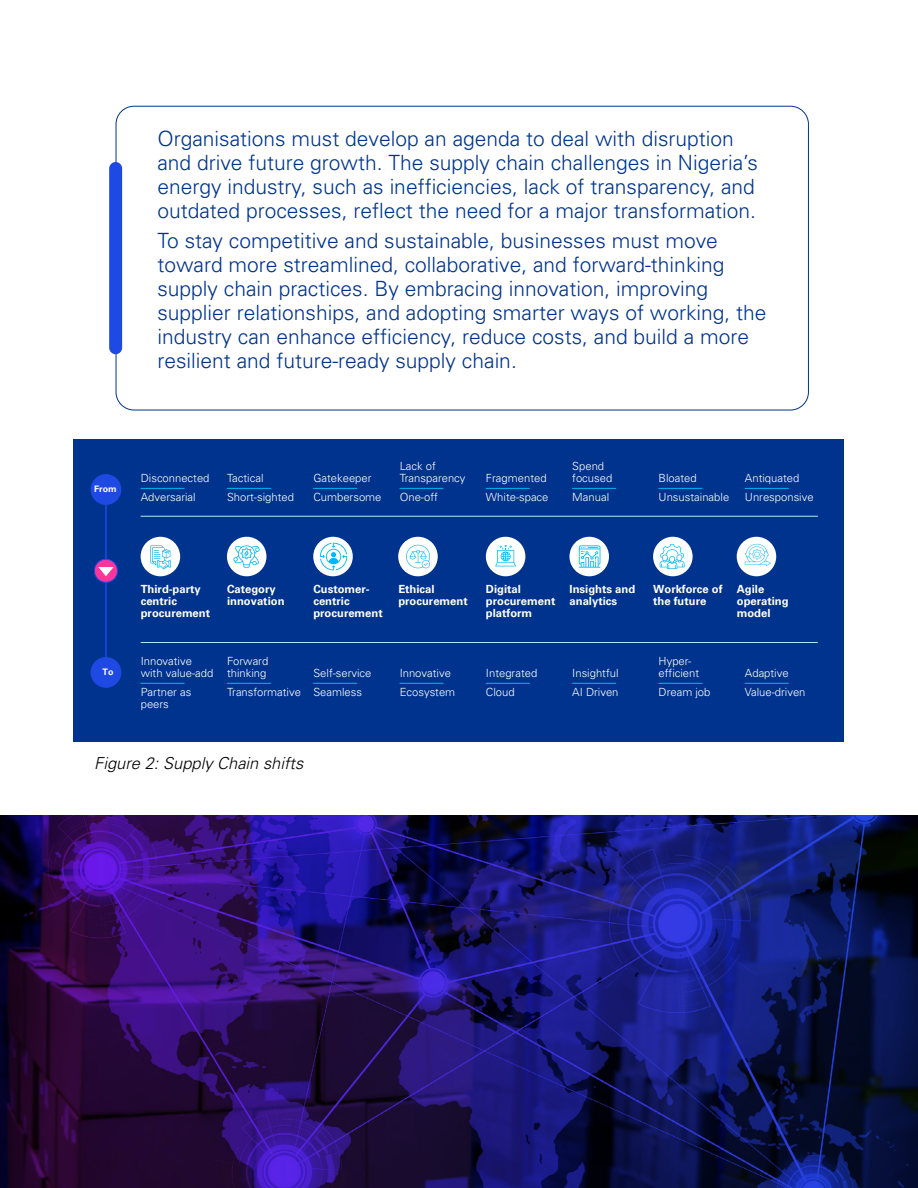
<style>
.page{position:relative;width:918px;height:1188px;background:#fff}
.page>*{position:absolute;margin:0;border:0;box-sizing:border-box;transform-origin:0 0}
.t1{font:300 21px/24px "Univers";color:#00338d}
.t2{font:italic 300 16.5px "Univers";color:#000}
.t3{font:300 11.25px/18.8px "Univers";color:#fff}
.t4{font:700 11.25px/12px "Univers";color:#fff}
.t5{font:700 9px "Univers";color:#fff}
</style>
<div class="page">
<div style="left:109px;top:162px;width:13px;height:192px;background:#1e49e2;border-radius:6px"></div>
<div style="left:74px;top:440px;width:770px;height:302px;background:#00338d"></div>
<hr style="left:141px;top:488px;width:43px;height:1px;background:#00b8f5">
<hr style="left:227px;top:488px;width:44px;height:1px;background:#00b8f5">
<hr style="left:313px;top:488px;width:44px;height:1px;background:#00b8f5">
<hr style="left:400px;top:488px;width:43px;height:1px;background:#00b8f5">
<hr style="left:486px;top:488px;width:44px;height:1px;background:#00b8f5">
<hr style="left:572px;top:488px;width:44px;height:1px;background:#00b8f5">
<hr style="left:658px;top:488px;width:44px;height:1px;background:#00b8f5">
<hr style="left:745px;top:488px;width:44px;height:1px;background:#00b8f5">
<hr style="left:141px;top:683px;width:43px;height:1px;background:#00b8f5">
<hr style="left:227px;top:683px;width:44px;height:1px;background:#00b8f5">
<hr style="left:313px;top:683px;width:44px;height:1px;background:#00b8f5">
<hr style="left:400px;top:683px;width:43px;height:1px;background:#00b8f5">
<hr style="left:486px;top:683px;width:44px;height:1px;background:#00b8f5">
<hr style="left:572px;top:683px;width:44px;height:1px;background:#00b8f5">
<hr style="left:658px;top:683px;width:44px;height:1px;background:#00b8f5">
<hr style="left:745px;top:683px;width:44px;height:1px;background:#00b8f5">
<div style="left:141px;top:537px;width:39px;height:39px;background:#fff;border-radius:50%"></div>
<div style="left:227px;top:537px;width:39px;height:39px;background:#fff;border-radius:50%"></div>
<div style="left:313px;top:537px;width:40px;height:39px;background:#fff;border-radius:50%"></div>
<div style="left:398px;top:537px;width:40px;height:39px;background:#fff;border-radius:50%"></div>
<div style="left:486px;top:537px;width:39px;height:39px;background:#fff;border-radius:50%"></div>
<div style="left:569px;top:537px;width:40px;height:39px;background:#fff;border-radius:50%"></div>
<div style="left:653px;top:537px;width:40px;height:39px;background:#fff;border-radius:50%"></div>
<div style="left:737px;top:537px;width:39px;height:39px;background:#fff;border-radius:50%"></div>
<div style="left:91px;top:474px;width:30px;height:31px;background:#1e49e2;border-radius:50%"></div>
<div style="left:91px;top:657px;width:30px;height:31px;background:#1e49e2;border-radius:50%"></div>
<hr style="left:105px;top:490px;width:2px;height:190px;background:#1e49e2">
<div style="left:94px;top:559px;width:24px;height:23px;background:#fd349c;border-radius:50%"></div>
<div style="left:94px;top:559px;width:24px;height:24px;border:1px solid #1e49e2;border-radius:50%"></div>
<svg style="left:98px;top:567px;width:16px;height:9px"></svg>
<hr style="left:141px;top:516px;width:677px;height:1px;background:#aceaff">
<hr style="left:141px;top:642px;width:677px;height:1px;background:#aceaff">
<svg style="left:150px;top:545px;width:21px;height:24px"></svg>
<svg style="left:233px;top:545px;width:27px;height:23px"></svg>
<svg style="left:320px;top:543px;width:27px;height:27px"></svg>
<svg style="left:406px;top:545px;width:24px;height:23px"></svg>
<svg style="left:495px;top:545px;width:21px;height:21px"></svg>
<svg style="left:579px;top:545px;width:21px;height:23px"></svg>
<svg style="left:660px;top:544px;width:25px;height:25px"></svg>
<svg style="left:745px;top:544px;width:26px;height:22px"></svg>
<img style="left:0;top:816px;width:918px;height:372px">
<p class="t1" style="left:157px;top:126px;width:602px">Organisations must develop an agenda to deal with disruption and drive future growth. The supply chain challenges in Nigeria’s energy industry, such as inefficiencies, lack of transparency, and outdated processes, reflect the need for a major transformation.</p>
<p class="t1" style="left:157px;top:229px;width:611px">To stay competitive and sustainable, businesses must move toward more streamlined, collaborative, and forward-thinking supply chain practices. By embracing innovation, improving supplier relationships, and adopting smarter ways of working, the industry can enhance efficiency, reduce costs, and build a more resilient and future-ready supply chain.</p>
<p class="t5" style="left:94px;top:483px;width:24px">From</p>
<p class="t3" style="left:141px;top:469px;width:70px">Disconnected<br>Adversarial</p>
<p class="t3" style="left:227px;top:469px;width:68px">Tactical<br>Short-sighted</p>
<p class="t3" style="left:313px;top:469px;width:70px">Gatekeeper<br>Cumbersome</p>
<p class="t3" style="left:400px;top:460px;width:67px;line-height:12px">Lack of<br>Transparency</p>
<p class="t3" style="left:400px;top:488px;width:40px">One-off</p>
<p class="t3" style="left:486px;top:469px;width:64px">Fragmented<br>White-space</p>
<p class="t3" style="left:572px;top:460px;width:42px;line-height:12px">Spend focused</p>
<p class="t3" style="left:572px;top:488px;width:38px">Manual</p>
<p class="t3" style="left:659px;top:469px;width:72px">Bloated<br>Unsustainable</p>
<p class="t3" style="left:745px;top:469px;width:70px">Antiquated<br>Unresponsive</p>
<p class="t5" style="left:103px;top:666px;width:12px">To</p>
<p class="t4" style="left:141px;top:584px;width:71px">Third-party centric procurement</p>
<p class="t4" style="left:227px;top:584px;width:59px">Category innovation</p>
<p class="t4" style="left:313px;top:584px;width:71px">Customer&shy;centric procurement</p>
<p class="t4" style="left:398px;top:584px;width:71px">Ethical procurement</p>
<p class="t4" style="left:486px;top:584px;width:71px">Digital procurement platform</p>
<p class="t4" style="left:570px;top:584px;width:67px">Insights and analytics</p>
<p class="t4" style="left:653px;top:584px;width:71px">Workforce of the future</p>
<p class="t4" style="left:737px;top:584px;width:53px">Agile operating model</p>
<p class="t3" style="left:141px;top:655px;width:74px;line-height:12px">Innovative with value-add</p>
<p class="t3" style="left:141px;top:686px;width:52px;line-height:12px">Partner as peers</p>
<p class="t3" style="left:227px;top:655px;width:43px;line-height:12px">Forward thinking</p>
<p class="t3" style="left:227px;top:683px;width:75px">Transformative</p>
<p class="t3" style="left:313px;top:664px;width:60px">Self-service<br>Seamless</p>
<p class="t3" style="left:400px;top:664px;width:57px">Innovative<br>Ecosystem</p>
<p class="t3" style="left:486px;top:664px;width:53px">Integrated<br>Cloud</p>
<p class="t3" style="left:572px;top:664px;width:48px">Insightful<br>AI Driven</p>
<p class="t3" style="left:659px;top:655px;width:42px;line-height:12px">Hyper&shy;efficient</p>
<p class="t3" style="left:659px;top:683px;width:53px">Dream job</p>
<p class="t3" style="left:745px;top:664px;width:62px">Adaptive<br>Value-driven</p>
<p class="t2" style="left:94px;top:753px;width:211px">Figure 2: Supply Chain shifts</p>
</div>
